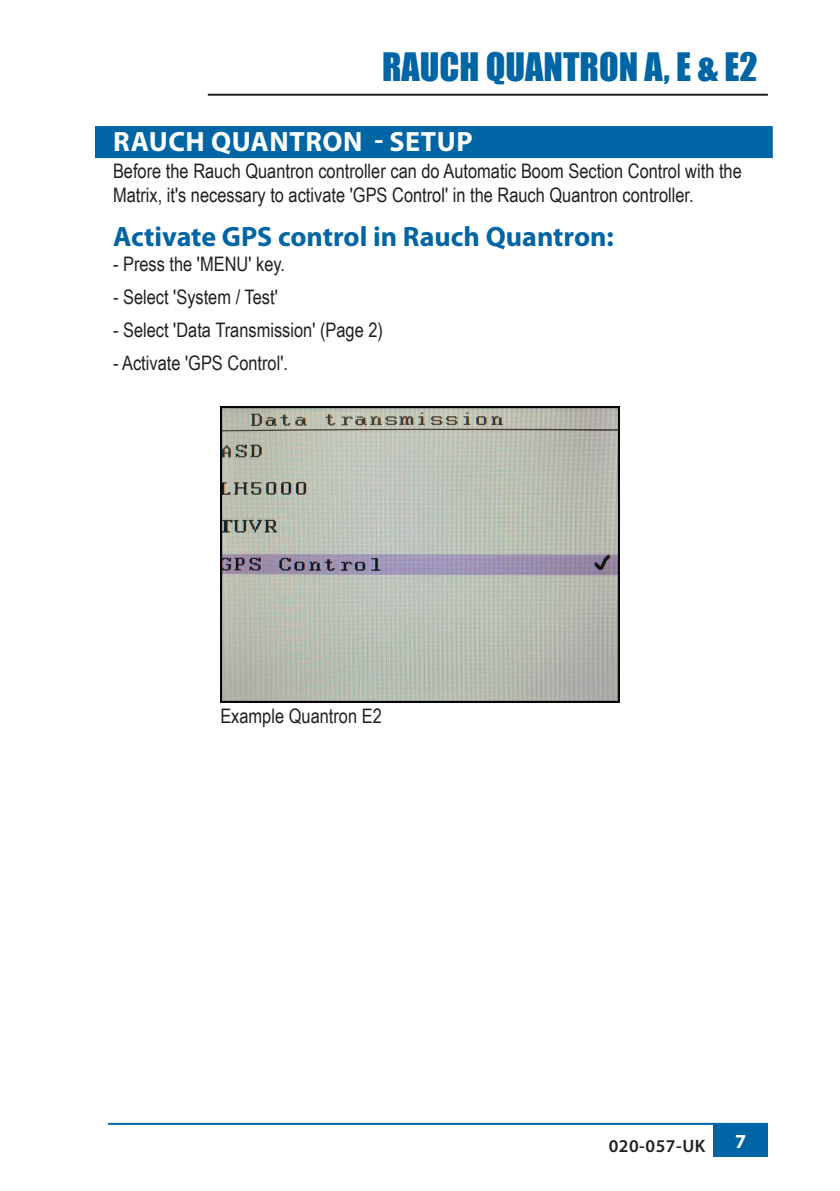
<style>
.page{position:relative;width:840px;height:1191px;background:#fff}
.page>*{position:absolute;margin:0;border:0;box-sizing:border-box;transform-origin:0 0}
.t1{font:36px "Impact";color:#0065a4}
.Head_3_-_sub-section{font:700 28px "Myriad Pro";color:#0065a4}
.Head_2_-_section{font:700 28px "Myriad Pro";letter-spacing:.02em;color:#fff}
.t2{font:20px/24px "Arial Narrow";color:#231f20}
.t3{font:700 20px "Myriad Pro";color:#fff}
.t4{font:600 18px "Myriad Pro";letter-spacing:.03em;color:#231f20}
</style>
<div class="page">
<div style="left:713px;top:1124px;width:54px;height:32px;background:#0065a4"></div>
<hr style="left:108px;top:1122px;width:659px;height:2px;background:#0065a4">
<hr style="left:208px;top:94px;width:559px;height:2px;background:#231f20">
<div style="left:95px;top:126px;width:677px;height:32px;background:#0065a4"></div>
<img style="left:220px;top:407px;width:399px;height:295px">
<h1 class="t1" style="left:382px;top:39px;width:377px">RAUCH QUANTRON A, E &amp; E2</h1>
<p class="Head_2_-_section" style="left:113px;top:123px;width:361px">RAUCH QUANTRON - SETUP</p>
<p class="t2" style="left:113px;top:159px;width:630px">Before the Rauch Quantron controller can do Automatic Boom Section Control with the<br>Matrix, it's necessary to activate 'GPS Control' in the Rauch Quantron controller.</p>
<p class="Head_3_-_sub-section" style="left:113px;top:219px;width:502px">Activate GPS control in Rauch Quantron:</p>
<p class="t2" style="left:113px;top:251px;width:173px">- Press the 'MENU' key.</p>
<p class="t2" style="left:113px;top:284px;width:166px">- Select 'System / Test'</p>
<p class="t2" style="left:113px;top:317px;width:271px">- Select 'Data Transmission' (Page 2)</p>
<p class="t2" style="left:113px;top:350px;width:176px">- Activate 'GPS Control'.</p>
<p class="t2" style="left:220px;top:703px;width:163px">Example Quantron E2</p>
<p class="t4" style="left:608px;top:1134px;width:98px">020-057-UK</p>
<p class="t3" style="left:735px;top:1127px;width:13px">7</p>
</div>
